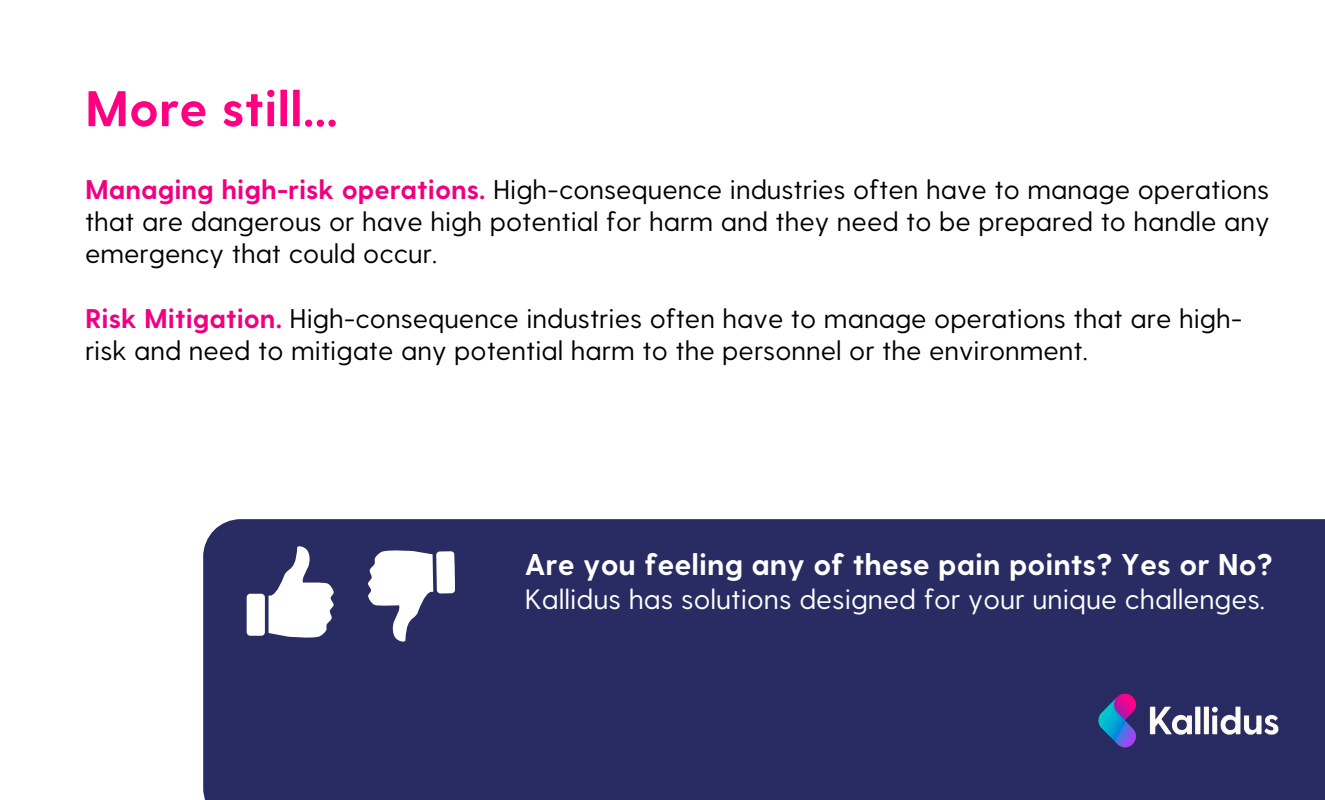
<style>
.page{position:relative;width:1325px;height:800px;background:#fff}
.page>*{position:absolute;margin:0;border:0;box-sizing:border-box;transform-origin:0 0}
.t1{font:700 50px "Greycliff CF";color:#ff0083}
.t2{font:700 30px "Greycliff CF";color:#fff}
.t3{font:28px "Greycliff CF";color:#fff}
.t4{font:27px/32.2px "Greycliff CF";color:#000;text-align:justify}
.s1{font-weight:700;color:#f00081}
</style>
<div class="page">
<div style="left:203px;top:519px;width:1122px;height:281px;background:#292c62"></div>
<svg style="left:269px;top:545px;width:65px;height:94px"></svg>
<div style="left:247px;top:594px;width:18px;height:42px;background:#fff;border-radius:4px"></div>
<svg style="left:367px;top:548px;width:88px;height:95px"></svg>
<img style="left:1095px;top:690px;width:186px;height:60px">
<h1 class="t1" style="left:85px;top:76px;width:254px">More still...</h1>
<p class="t4" style="left:85px;top:172px;width:1186px"><span class="s1">Managing high-risk operations.</span> High-consequence industries often have to manage operations that are dangerous or have high potential for harm and they need to be prepared to handle any emergency that could occur.</p>
<p class="t4" style="left:85px;top:301px;width:1159px"><span class="s1">Risk Mitigation.</span> High-consequence industries often have to manage operations that are high&shy;risk and need to mitigate any potential harm to the personnel or the environment.</p>
<p class="t2" style="left:525px;top:545px;width:749px">Are you feeling any of these pain points? Yes or No?</p>
<p class="t3" style="left:525px;top:580px;width:742px">Kallidus has solutions designed for your unique challenges.</p>
</div>
